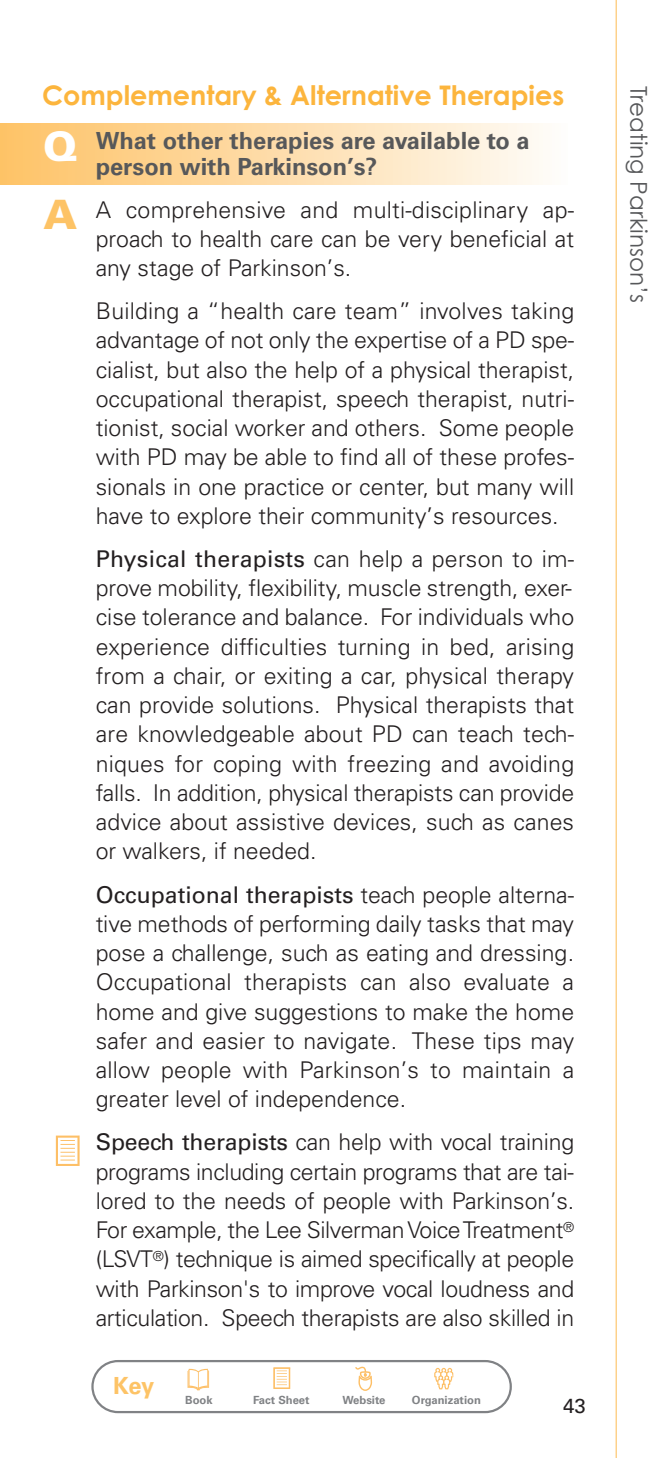
<style>
.page{position:relative;width:669px;height:1458px;background:#fff}
.page>*{position:absolute;margin:0;border:0;box-sizing:border-box;transform-origin:0 0}
.t1{font:900 40.5px/68.2px "Univers";color:#fff}
.t2{font:700 27px "Century Gothic";color:#fcb53d}
.t3{font:700 23.62px/25.9px "Univers";color:#57585a}
.t4{font:700 23.62px "Univers";color:#fdc366}
.t5{font:300 22.95px/29.2px "Univers";color:#231f20;text-align:justify}
.t6{font:22.95px "Century Gothic";color:#57585a}
.t7{font:20.25px "Univers";color:#231f20}
.t8{font:700 11.25px "Univers";color:#808285}
.s1{color:#fdc366}
.s2{font-weight:400}
</style>
<div class="page">
<div style="left:0;top:123px;width:567px;height:62px;background:linear-gradient(to right,#fec165,#fefcf8)"></div>
<hr style="left:615px;top:0;width:1px;height:1458px;background:#fdc366">
<svg style="left:56px;top:1136px;width:23px;height:30px"></svg>
<svg style="left:91px;top:1360px;width:420px;height:53px"></svg>
<p class="t2" style="left:42px;top:85px;width:523px">complementary &amp; Alternative therapies</p>
<p class="t1" style="left:43px;top:116px;width:36px">Q<br><span class="s1">A</span></p>
<p class="t3" style="left:96px;top:130px;width:435px">What other therapies are available to a person with Parkinson’s?</p>
<p class="t5" style="left:96px;top:197px;width:479px">A comprehensive and multi-disciplinary ap&shy;proach to health care can be very beneficial at any stage of Parkinson’s.</p>
<p class="t5" style="left:96px;top:299px;width:479px">Building a “health care team” involves taking advantage of not only the expertise of a PD spe&shy;cialist, but also the help of a physical therapist, occupational therapist, speech therapist, nutri&shy;tionist, social worker and others. Some people with PD may be able to find all of these profes&shy;sionals in one practice or center, but many will have to explore their community’s resources.</p>
<p class="t5" style="left:96px;top:546px;width:479px"><span class="s2">Physical therapists</span> can help a person to im&shy;prove mobility, flexibility, muscle strength, exer&shy;cise tolerance and balance. For individuals who experience difficulties turning in bed, arising from a chair, or exiting a car, physical therapy can provide solutions. Physical therapists that are knowledgeable about PD can teach tech&shy;niques for coping with freezing and avoiding falls. In addition, physical therapists can provide advice about assistive devices, such as canes or walkers, if needed.</p>
<p class="t5" style="left:96px;top:882px;width:479px"><span class="s2">Occupational therapists</span> teach people alterna&shy;tive methods of performing daily tasks that may pose a challenge, such as eating and dressing.<br>Occupational therapists can also evaluate a home and give suggestions to make the home safer and easier to navigate. These tips may allow people with Parkinson’s to maintain a greater level of independence.</p>
<p class="t5" style="left:96px;top:1130px;width:479px"><span class="s2">Speech therapists</span> can help with vocal training programs including certain programs that are tai&shy;lored to the needs of people with Parkinson’s.<br>For example, the Lee SilvermanVoiceTreatment<sup>® </sup>(LSVT<sup>®</sup>) technique is aimed specifically at people with Parkinson's to improve vocal loudness and articulation. Speech therapists are also skilled in</p>
<p class="t4" style="left:113px;top:1377px;width:43px">Key</p>
<p class="t8" style="left:185px;top:1395px;width:29px">Book</p>
<p class="t8" style="left:253px;top:1395px;width:58px">Fact Sheet</p>
<p class="t8" style="left:342px;top:1395px;width:45px">Website</p>
<p class="t8" style="left:411px;top:1395px;width:70px">Organization</p>
<p class="t7" style="left:563px;top:1399px;width:24px">43</p>
<p class="t6" style="left:647px;top:86px;width:218px;rotate:90deg">Treating Parkinson’s</p>
</div>
